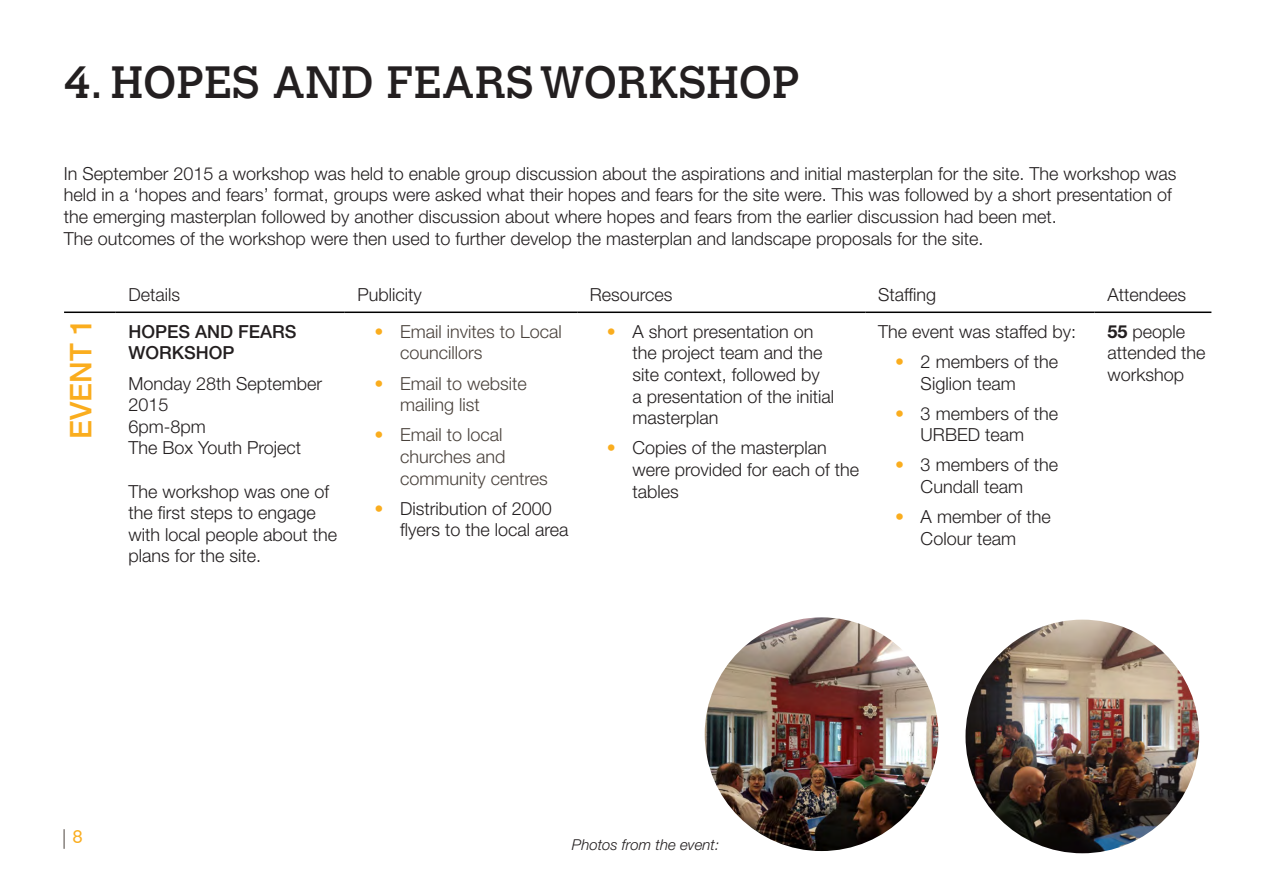
<style>
.page{position:relative;width:1263px;height:893px;background:#fff}
.page>*{position:absolute;margin:0;border:0;box-sizing:border-box;transform-origin:0 0}
.SCI_Chapter_Title{font:45px "Calvert";color:#231f20}
.SCI_Body{font:500 30px "Helvetica Neue LT Std";color:#faad1e}
.SCI_Body-2{font:300 18px/21.6px "Helvetica Neue LT Std";color:#231f20}
.t1{font:300 18px/21.6px "Helvetica Neue LT Std";color:#4a423c}
.SCI_Heading_2{font:500 18px/21.6px "Helvetica Neue LT Std";color:#231f20}
.t2{font:300 18px "Calvert";color:#faad1e}
.SCI_Caption{font:italic 300 15px "Helvetica Neue LT Std";color:#231f20}
.s1{color:#faad1e}
.s2{font-weight:700}
</style>
<div class="page">
<hr style="left:64px;top:312px;width:52px;height:1px;background:#000">
<hr style="left:116px;top:312px;width:229px;height:1px;background:#000">
<hr style="left:345px;top:312px;width:232px;height:1px;background:#000">
<hr style="left:577px;top:312px;width:288px;height:1px;background:#000">
<hr style="left:865px;top:312px;width:229px;height:1px;background:#000">
<hr style="left:1094px;top:312px;width:117px;height:1px;background:#000">
<img style="left:965px;top:620px;width:234px;height:233px;border-radius:117px">
<img style="left:705px;top:617px;width:233px;height:234px;border-radius:117px">
<svg style="left:64px;top:829px;width:1px;height:20px"></svg>
<p class="SCI_Chapter_Title" style="left:64px;top:56px;width:738px">4. HOPES AND FEARS WORKSHOP</p>
<p class="SCI_Body-2" style="left:64px;top:162px;width:1114px">In September 2015 a workshop was held to enable group discussion about the aspirations and initial masterplan for the site. The workshop was held in a ‘hopes and fears’ format, groups were asked what their hopes and fears for the site were. This was followed by a short presentation of the emerging masterplan followed by another discussion about where hopes and fears from the earlier discussion had been met.</p>
<p class="SCI_Body-2" style="left:64px;top:227px;width:921px">The outcomes of the workshop were then used to further develop the masterplan and landscape proposals for the site.</p>
<p class="SCI_Body-2" style="left:129px;top:283px;width:53px">Details</p>
<p class="SCI_Body-2" style="left:357px;top:283px;width:66px">Publicity</p>
<p class="SCI_Body-2" style="left:590px;top:283px;width:84px">Resources</p>
<p class="SCI_Body-2" style="left:878px;top:283px;width:60px">Staffing</p>
<p class="SCI_Body-2" style="left:1107px;top:283px;width:80px">Attendees</p>
<p class="SCI_Body" style="left:63px;top:439px;width:122px;rotate:-90deg">EVENT 1</p>
<p class="SCI_Heading_2" style="left:129px;top:320px;width:170px">HOPES AND FEARS<br>WORKSHOP</p>
<p class="SCI_Body-2" style="left:129px;top:372px;width:195px">Monday 28th September<br>2015</p>
<p class="SCI_Body-2" style="left:129px;top:415px;width:79px">6pm-8pm</p>
<p class="SCI_Body-2" style="left:129px;top:437px;width:174px">The Box Youth Project</p>
<p class="SCI_Body-2" style="left:129px;top:480px;width:210px">The workshop was one of the first steps to engage with local people about the plans for the site.</p>
<p class="t1" style="left:400px;top:320px;width:163px;text-indent:-26px"><span class="s1">•</span> Email invites to Local councillors</p>
<p class="t1" style="left:400px;top:372px;width:128px;text-indent:-26px"><span class="s1">•</span> Email to website mailing list</p>
<p class="t1" style="left:400px;top:424px;width:149px;text-indent:-26px"><span class="s1">•</span> Email to local churches and community centres</p>
<p class="SCI_Body-2" style="left:400px;top:497px;width:170px;text-indent:-26px"><span class="s1">•</span> Distribution of 2000 flyers to the local area</p>
<p class="SCI_Body-2" style="left:632px;top:320px;width:203px;text-indent:-26px"><span class="s1">•</span> A short presentation on the project team and the site context, followed by<br>a presentation of the initial masterplan</p>
<p class="SCI_Body-2" style="left:632px;top:437px;width:228px;text-indent:-26px"><span class="s1">•</span> Copies of the masterplan were provided for each of the tables</p>
<p class="SCI_Body-2" style="left:878px;top:320px;width:200px">The event was staffed by:</p>
<p class="SCI_Body-2" style="left:921px;top:350px;width:139px;text-indent:-26px"><span class="s1">•</span> 2 members of the<br>Siglion team</p>
<p class="SCI_Body-2" style="left:895px;top:402px;width:164px;text-align:center"><span class="s1">•</span> 3 members of the<br>URBED team</p>
<p class="SCI_Body-2" style="left:895px;top:454px;width:164px;text-align:center"><span class="s1">•</span> 3 members of the<br>Cundall team</p>
<p class="SCI_Body-2" style="left:895px;top:506px;width:157px;text-align:center"><span class="s1">•</span> A member of the<br>Colour team</p>
<p class="SCI_Body-2" style="left:1107px;top:320px;width:100px"><span class="s2">55</span> people attended the workshop</p>
<p class="t2" style="left:73px;top:826px;width:12px">8</p>
<p class="SCI_Caption" style="left:572px;top:835px;width:149px">Photos from the event:</p>
</div>
